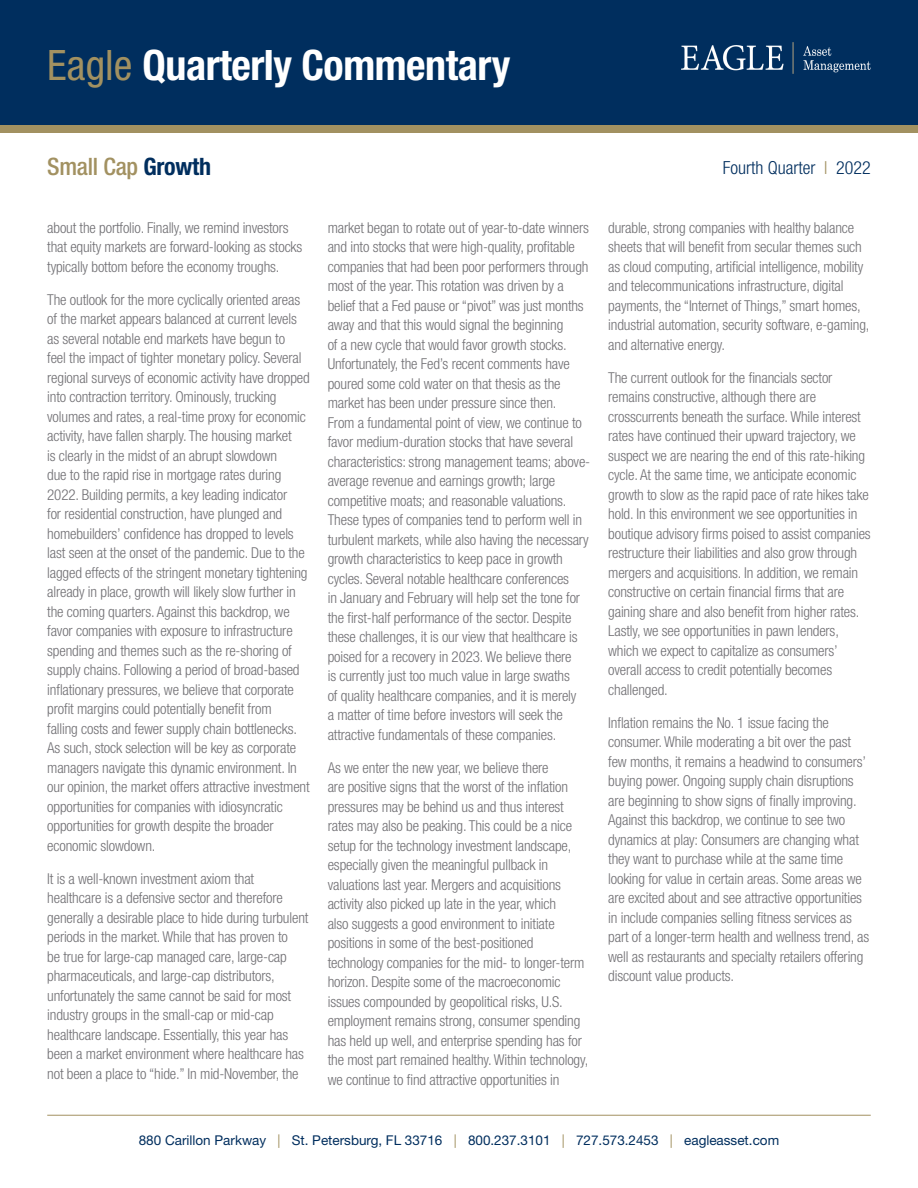
<style>
.page{position:relative;width:918px;height:1188px;background:#fff}
.page>*{position:absolute;margin:0;border:0;box-sizing:border-box;transform-origin:0 0}
.t1{font:700 condensed 42px "Helvetica Neue LT Std";letter-spacing:-.01em;color:#fff}
.t2{font:500 condensed 24px "Helvetica Neue LT Std";letter-spacing:-.01em;color:#a29161}
.t3{font:300 condensed 18px "Helvetica Neue LT Std";color:#002e5e}
.Bullets{font:300 condensed 15px/19.5px "Helvetica Neue LT Std";letter-spacing:-.01em;color:#717074}
.t4{font:13.5px "Helvetica Neue LT Std";color:#002e5e}
.s1{font-weight:400;color:#a29161}
.s2{font-weight:700;color:#002e5e}
.s3{color:#a29161}
</style>
<div class="page">
<hr style="left:47px;top:1115px;width:824px;height:1px;background:#a29161">
<div style="left:1px;top:1px;width:917px;height:128px;background:#002e5e"></div>
<div style="left:0;top:125px;width:918px;height:7px;background:#a29161"></div>
<img style="left:681px;top:43px;width:190px;height:31px">
<h1 class="t1" style="left:47px;top:40px;width:465px"><span class="s1">Eagle</span> Quarterly Commentary</h1>
<h2 class="t2" style="left:47px;top:153px;width:165px">Small Cap <span class="s2">Growth</span></h2>
<p class="Bullets" style="left:47px;top:218px;width:257px">about the portfolio. Finally, we remind investors that equity markets are forward-looking as stocks typically bottom before the economy troughs.</p>
<p class="Bullets" style="left:47px;top:290px;width:264px">The outlook for the more cyclically oriented areas of the market appears balanced at current levels as several notable end markets have begun to<br>feel the impact of tighter monetary policy. Several regional surveys of economic activity have dropped into contraction territory. Ominously, trucking volumes and rates, a real-time proxy for economic activity, have fallen sharply. The housing market<br>is clearly in the midst of an abrupt slowdown<br>due to the rapid rise in mortgage rates during 2022. Building permits, a key leading indicator<br>for residential construction, have plunged and homebuilders’ confidence has dropped to levels last seen at the onset of the pandemic. Due to the lagged effects of the stringent monetary tightening already in place, growth will likely slow further in the coming quarters. Against this backdrop, we favor companies with exposure to infrastructure spending and themes such as the re-shoring of supply chains. Following a period of broad-based inflationary pressures, we believe that corporate profit margins could potentially benefit from<br>falling costs and fewer supply chain bottlenecks.<br>As such, stock selection will be key as corporate managers navigate this dynamic environment. In our opinion, the market offers attractive investment opportunities for companies with idiosyncratic opportunities for growth despite the broader economic slowdown.</p>
<p class="Bullets" style="left:47px;top:869px;width:263px">It is a well-known investment axiom that healthcare is a defensive sector and therefore generally a desirable place to hide during turbulent periods in the market. While that has proven to<br>be true for large-cap managed care, large-cap pharmaceuticals, and large-cap distributors, unfortunately the same cannot be said for most industry groups in the small-cap or mid-cap healthcare landscape. Essentially, this year has been a market environment where healthcare has not been a place to “hide.” In mid-November, the</p>
<p class="Bullets" style="left:328px;top:218px;width:264px">market began to rotate out of year-to-date winners and into stocks that were high-quality, profitable companies that had been poor performers through most of the year. This rotation was driven by a belief that a Fed pause or “pivot” was just months away and that this would signal the beginning<br>of a new cycle that would favor growth stocks.<br>Unfortunately, the Fed’s recent comments have poured some cold water on that thesis as the market has been under pressure since then.<br>From a fundamental point of view, we continue to favor medium-duration stocks that have several characteristics: strong management teams; above&shy;average revenue and earnings growth; large competitive moats; and reasonable valuations.<br>These types of companies tend to perform well in turbulent markets, while also having the necessary growth characteristics to keep pace in growth cycles. Several notable healthcare conferences<br>in January and February will help set the tone for the first-half performance of the sector. Despite these challenges, it is our view that healthcare is poised for a recovery in 2023. We believe there<br>is currently just too much value in large swaths<br>of quality healthcare companies, and it is merely<br>a matter of time before investors will seek the attractive fundamentals of these companies.</p>
<p class="Bullets" style="left:328px;top:758px;width:262px">As we enter the new year, we believe there<br>are positive signs that the worst of the inflation pressures may be behind us and thus interest rates may also be peaking. This could be a nice setup for the technology investment landscape, especially given the meaningful pullback in valuations last year. Mergers and acquisitions activity also picked up late in the year, which<br>also suggests a good environment to initiate positions in some of the best-positioned technology companies for the mid- to longer-term horizon. Despite some of the macroeconomic issues compounded by geopolitical risks, U.S. employment remains strong, consumer spending has held up well, and enterprise spending has for the most part remained healthy. Within technology, we continue to find attractive opportunities in</p>
<p class="t3" style="left:723px;top:157px;width:149px">Fourth Quarter <span class="s3">l</span> 2022</p>
<p class="Bullets" style="left:608px;top:218px;width:263px">durable, strong companies with healthy balance sheets that will benefit from secular themes such as cloud computing, artificial intelligence, mobility and telecommunications infrastructure, digital payments, the “Internet of Things,” smart homes, industrial automation, security software, e-gaming, and alternative energy.</p>
<p class="Bullets" style="left:608px;top:368px;width:264px">The current outlook for the financials sector remains constructive, although there are crosscurrents beneath the surface. While interest rates have continued their upward trajectory, we suspect we are nearing the end of this rate-hiking cycle. At the same time, we anticipate economic growth to slow as the rapid pace of rate hikes take hold. In this environment we see opportunities in boutique advisory firms poised to assist companies restructure their liabilities and also grow through mergers and acquisitions. In addition, we remain constructive on certain financial firms that are gaining share and also benefit from higher rates.<br>Lastly, we see opportunities in pawn lenders, which we expect to capitalize as consumers’ overall access to credit potentially becomes challenged.</p>
<p class="Bullets" style="left:608px;top:713px;width:262px">Inflation remains the No. 1 issue facing the consumer. While moderating a bit over the past few months, it remains a headwind to consumers’ buying power. Ongoing supply chain disruptions are beginning to show signs of finally improving.<br>Against this backdrop, we continue to see two dynamics at play: Consumers are changing what they want to purchase while at the same time looking for value in certain areas. Some areas we are excited about and see attractive opportunities in include companies selling fitness services as part of a longer-term health and wellness trend, as well as restaurants and specialty retailers offering discount value products.</p>
<p class="t4" style="left:139px;top:1132px;width:642px">880 Carillon Parkway <span class="s3">|</span> St. Petersburg, FL 33716 <span class="s3">|</span> 800.237.3101 <span class="s3">|</span> 727.573.2453 <span class="s3">|</span> eagleasset.com</p>
</div>
